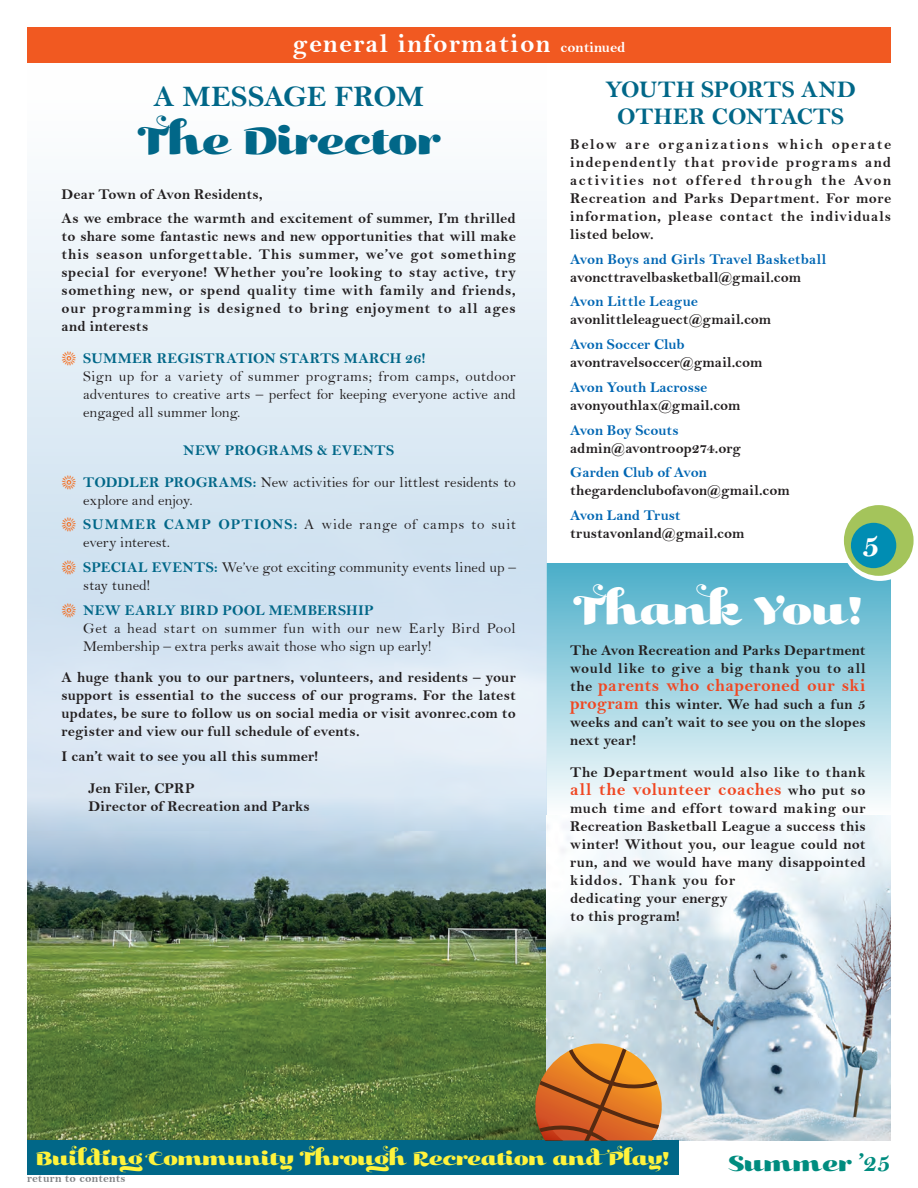
<style>
.page{position:relative;width:918px;height:1188px;background:#fff}
.page>*{position:absolute;margin:0;border:0;box-sizing:border-box;transform-origin:0 0}
.t1{font:46.5px "Kari Display Pro";color:#fff}
.t2{font:45px "Kari Display Pro";color:#016788}
.t3{font:34.35px "Bell MT Bold";color:#fff}
.t4{font:30px "Bell MT Bold";letter-spacing:-.02em;color:#016788}
.t5{font:27px "Bell MT Bold";letter-spacing:.05em;color:#fff}
.t6{font:25.8px "Kari Display Pro";letter-spacing:.02em;color:#008c7f}
.t7{font:24px/27px "Bell MT Bold";letter-spacing:.005em;color:#016788;text-align:center}
.t8{font:22.5px "Kari Display Pro";color:#fff33c}
.t9{font:18px "Bell MT Bold";letter-spacing:.02em;color:#f04722}
.t10{font:15px/18px "Bell MT Bold";letter-spacing:.01em;color:#231f20}
.t11{font:15px/18px "Bell";color:#231f20}
.t12{font:15px "Bell MT Bold";letter-spacing:-.005em;color:#0166b3}
.t13{font:15px "Bell MT Bold";letter-spacing:.015em;color:#016788}
.t14{font:15px/18px "Bell";letter-spacing:.04em;color:#231f20}
.t15{font:15px "Bell MT Bold";letter-spacing:.03em;color:#231f20}
.t16{font:12px "Bell MT Bold";letter-spacing:.015em;color:#808285}
.s1{font-size:15px}
.s2{color:#f36e21}
.s3{font-family:"Bell MT Bold";color:#016788}
.s4{font-size:15px;color:#231f20}
.s5{font-size:18px;color:#f04722}
.s6{font-family:"Bell MT Bold";font-size:26.55px}
</style>
<div class="page">
<img style="left:27px;top:873px;width:520px;height:267px">
<div style="left:547px;top:563px;width:344px;height:259px;background:linear-gradient(to bottom,#4aadc8,#fff)"></div>
<img style="left:547px;top:816px;width:344px;height:324px">
<div style="left:27px;top:1140px;width:652px;height:34px;background:#016788"></div>
<div style="left:841px;top:502px;width:77px;height:79px;background:#fff;border-radius:50%"></div>
<div style="left:844px;top:505px;width:70px;height:71px;background:#a4c45b;border-radius:50%"></div>
<div style="left:851px;top:523px;width:45px;height:45px;background:#008db3;border-radius:50%"></div>
<svg style="left:27px;top:191px;width:520px;height:682px;background:#dae7f2"></svg>
<svg style="left:532px;top:1044px;width:138px;height:96px;background:#c67f40"></svg>
<div style="left:27px;top:27px;width:864px;height:36px;background:#f15921"></div>
<h3 class="t5" style="left:292px;top:28px;width:335px">general information <span class="s1">continued</span></h3>
<h3 class="t4" style="left:153px;top:79px;width:272px">A MESSAGE FROM</h3>
<h2 class="t2" style="left:138px;top:111px;width:303px">The Director</h2>
<p class="t10" style="left:62px;top:181px;width:456px;line-height:24.8px">Dear Town of Avon Residents,<br>As we embrace the warmth and excitement of summer, I’m thrilled</p>
<p class="t10" style="left:62px;top:227px;width:456px;text-align:justify">to share some fantastic news and new opportunities that will make this season unforgettable. This summer, we’ve got something special for everyone! Whether you’re looking to stay active, try something new, or spend quality time with family and friends, our programming is designed to bring enjoyment to all ages and interests</p>
<p class="t13" style="left:62px;top:349px;width:366px"><span class="s2">✔</span> SUMMER REGISTRATION STARTS MARCH 26!</p>
<p class="t11" style="left:83px;top:367px;width:434px;text-align:justify">Sign up for a variety of summer programs; from camps, outdoor adventures to creative arts – perfect for keeping everyone active and engaged all summer long.</p>
<p class="t13" style="left:183px;top:441px;width:212px">NEW PROGRAMS &amp; EVENTS</p>
<p class="t11" style="left:83px;top:473px;width:434px;text-indent:-22px"><span class="s2">✔</span> <span class="s3">TODDLER PROGRAMS:</span> New activities for our littlest residents to explore and enjoy.</p>
<p class="t14" style="left:83px;top:515px;width:434px;text-indent:-22px"><span class="s2">✔</span> <span class="s3">SUMMER CAMP OPTIONS:</span> A wide range of camps to suit every interest.</p>
<p class="t11" style="left:83px;top:558px;width:434px;text-indent:-22px"><span class="s2">✔</span> <span class="s3">SPECIAL EVENTS:</span> We’ve got exciting community events lined up – stay tuned!</p>
<p class="t13" style="left:62px;top:601px;width:314px"><span class="s2">✔</span> NEW EARLY BIRD POOL MEMBERSHIP</p>
<p class="t11" style="left:83px;top:619px;width:434px">Get a head start on summer fun with our new Early Bird Pool<br>Membership – extra perks await those who sign up early!</p>
<p class="t10" style="left:62px;top:668px;width:456px;text-align:justify">A huge thank you to our partners, volunteers, and residents – your support is essential to the success of our programs. For the latest updates, be sure to follow us on social media or visit avonrec.com to register and view our full schedule of events.</p>
<p class="t10" style="left:89px;top:740px;width:231px;line-height:31.5px;text-indent:-27px">I can’t wait to see you all this summer!<br>Jen Filer, CPRP</p>
<p class="t10" style="left:89px;top:797px;width:223px">Director of Recreation and Parks</p>
<h3 class="t7" style="left:605px;top:76px;width:252px">YOUTH SPORTS AND<br>OTHER CONTACTS</h3>
<p class="t10" style="left:570px;top:135px;width:323px;text-align:justify">Below are organizations which operate independently that provide programs and activities not offered through the Avon Recreation and Parks Department. For more information, please contact the individuals listed below.</p>
<p class="t12" style="left:570px;top:250px;width:258px">Avon Boys and Girls Travel Basketball</p>
<p class="t10" style="left:570px;top:268px;width:232px">avoncttravelbasketball@gmail.com</p>
<p class="t12" style="left:570px;top:293px;width:129px">Avon Little League</p>
<p class="t10" style="left:570px;top:310px;width:203px">avonlittleleaguect@gmail.com</p>
<p class="t12" style="left:570px;top:335px;width:116px">Avon Soccer Club</p>
<p class="t10" style="left:570px;top:353px;width:194px">avontravelsoccer@gmail.com</p>
<p class="t12" style="left:570px;top:378px;width:139px">Avon Youth Lacrosse</p>
<p class="t10" style="left:570px;top:396px;width:172px">avonyouthlax@gmail.com</p>
<p class="t12" style="left:570px;top:421px;width:110px">Avon Boy Scouts</p>
<p class="t10" style="left:570px;top:439px;width:172px">admin@avontroop274.org</p>
<p class="t12" style="left:570px;top:464px;width:138px">Garden Club of Avon</p>
<p class="t10" style="left:570px;top:481px;width:221px">thegardenclubofavon@gmail.com</p>
<p class="t12" style="left:570px;top:506px;width:112px">Avon Land Trust</p>
<p class="t10" style="left:570px;top:524px;width:176px">trustavonland@gmail.com</p>
<h3 class="t3" style="left:862px;top:525px;width:20px">5</h3>
<h1 class="t1" style="left:573px;top:580px;width:291px">Thank You!</h1>
<p class="t10" style="left:570px;top:642px;width:297px">The Avon Recreation and Parks Department would like to give a big thank you to all</p>
<p class="t9" style="left:570px;top:675px;width:297px"><span class="s4">the</span> parents who chaperoned our ski</p>
<p class="t10" style="left:570px;top:696px;width:297px;text-align:justify"><span class="s5">program</span> this winter. We had such a fun 5 weeks and can’t wait to see you on the slopes next year!</p>
<p class="t15" style="left:570px;top:763px;width:297px">The Department would also like to thank</p>
<p class="t9" style="left:570px;top:779px;width:297px">all the volunteer coaches <span class="s4">who put so</span></p>
<p class="t10" style="left:570px;top:799px;width:297px">much time and effort toward making our<br>Recreation Basketball League a success this winter! Without you, our league could not run, and we would have many disappointed kiddos. Thank you for<br>dedicating your energy<br>to this program!</p>
<h3 class="t8" style="left:36px;top:1143px;width:635px">Building Community Through Recreation and Play!</h3>
<p class="t16" style="left:27px;top:1171px;width:100px">return to contents</p>
<h3 class="t6" style="left:728px;top:1146px;width:164px">Summer <span class="s6">’25</span></h3>
</div>
